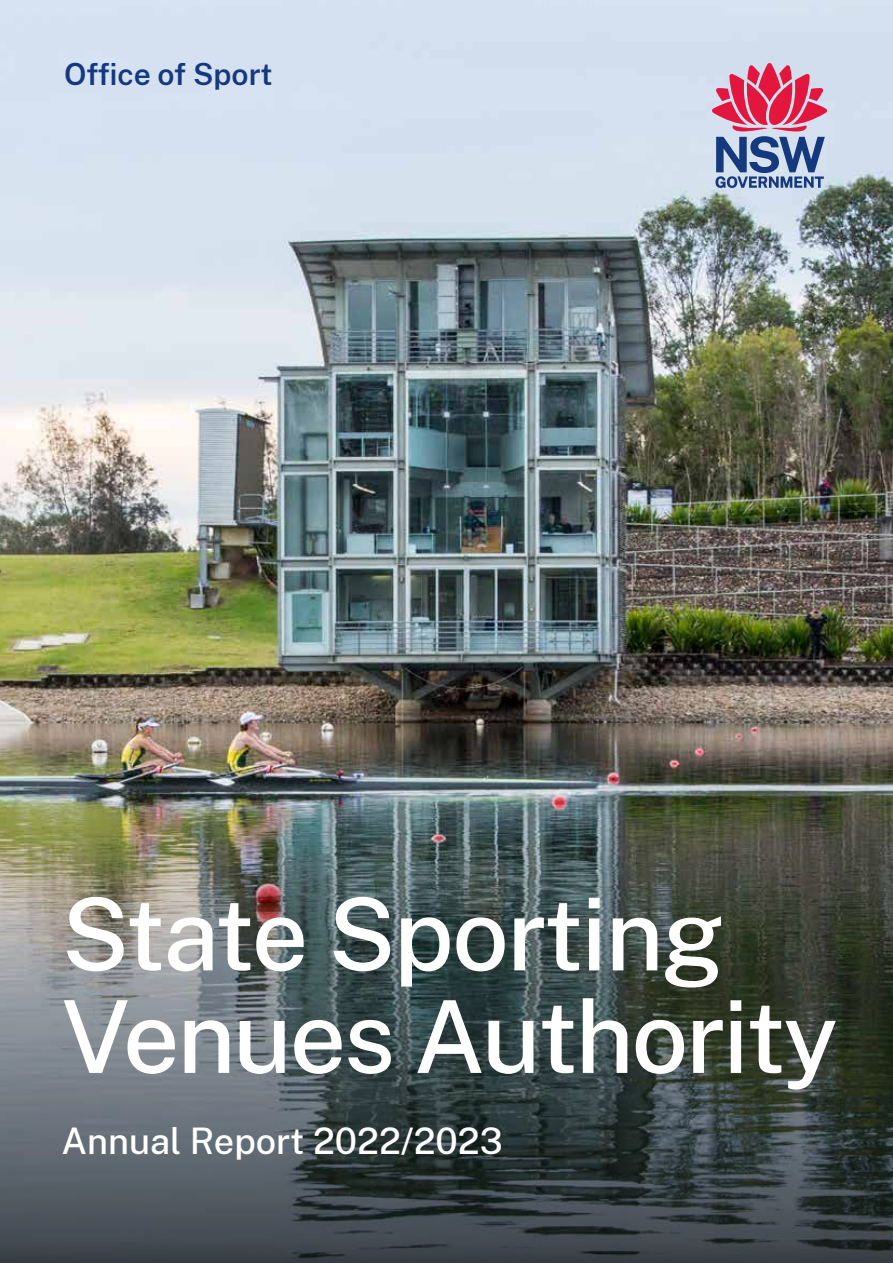
<style>
.page{position:relative;width:893px;height:1263px;background:#fff}
.page>*{position:absolute;margin:0;border:0;box-sizing:border-box;transform-origin:0 0}
.t1{font:500 100.5px/102.4px "Public Sans";letter-spacing:-.025em;color:#fff}
.t2{font:500 36px "Public Sans";color:#fff}
.t3{font:600 30px "Public Sans";color:#15397f}
</style>
<div class="page">
<img style="left:0;top:0;width:893px;height:731px">
<img style="left:0;top:731px;width:893px;height:532px">
<svg style="left:712px;top:63px;width:115px;height:125px;background:#b286a6"></svg>
<p class="t3" style="left:64px;top:52px;width:210px">Office of Sport</p>
<p class="t1" style="left:62px;top:877px;width:778px">State Sporting<br>Venues Authority</p>
<p class="t2" style="left:62px;top:1116px;width:443px">Annual Report 2022/2023</p>
</div>
